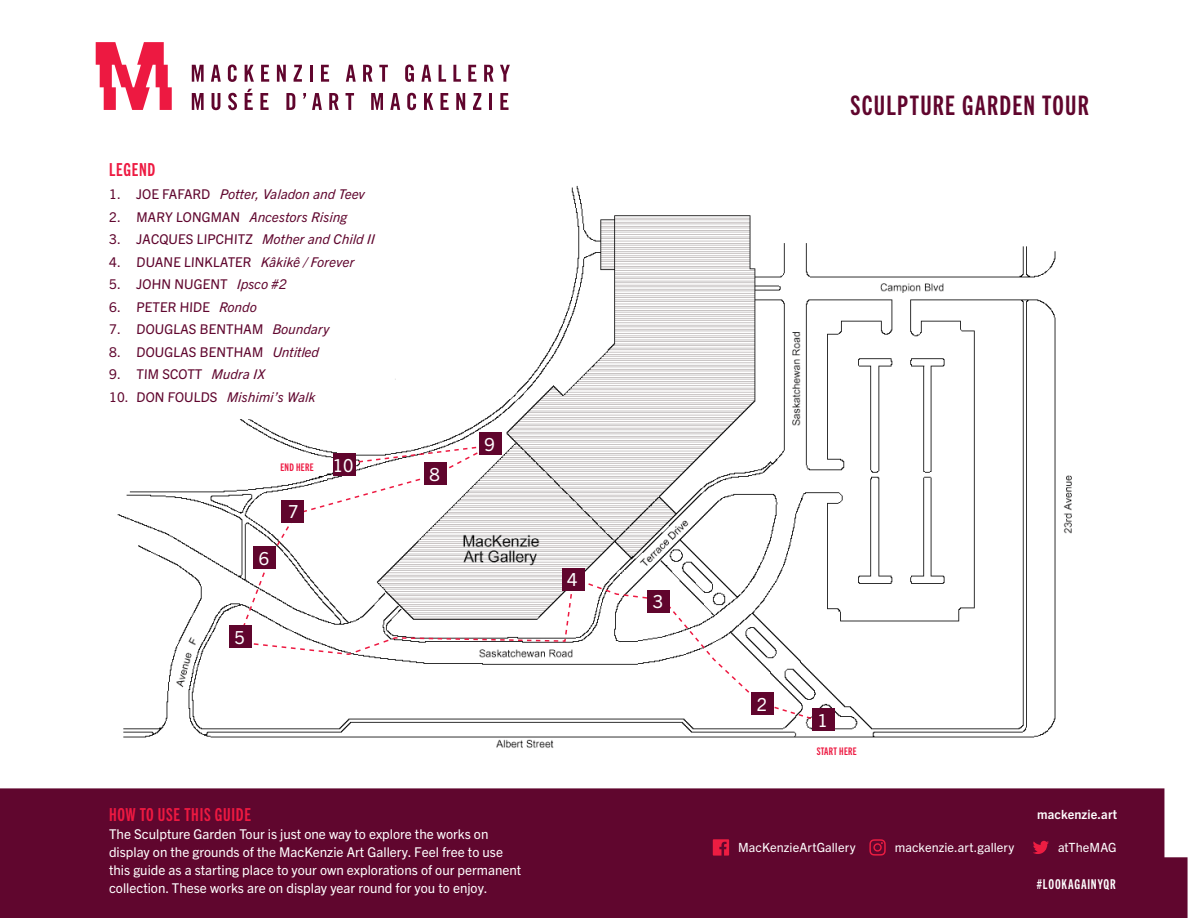
<style>
.page{position:relative;width:1188px;height:918px;background:#fff}
.page>*{position:absolute;margin:0;border:0;box-sizing:border-box;transform-origin:0 0}
.t1{font:27px "Trade Gothic Next LT Pro Bd Cm";letter-spacing:.045em;color:#60052d}
.t2{font:18px "Trade Gothic Next LT Pro Bd Cm";letter-spacing:.04em;color:#ed1941}
.t3{font:18px "Trade Gothic Next LT Pro";color:#fff}
.t4{font:13.65px "Trade Gothic Next LT Pro Bd Cm";letter-spacing:.06em;color:#fff}
.t5{font:13.5px/18px "Trade Gothic Next LT Pro";color:#fff}
.t6{font:13.5px "Trade Gothic Next LT Pro";color:#60062e}
.t7{font:italic 13.5px "Trade Gothic Next LT Pro";letter-spacing:.01em;color:#60062e}
.t8{font:12.75px "Trade Gothic Next LT Pro";letter-spacing:.005em;color:#fff}
.t9{font:700 12.75px "Trade Gothic Next LT Pro";letter-spacing:.01em;color:#fff}
.t10{font:10.5px "Trade Gothic Next LT Pro Bd Cm";letter-spacing:.03em;color:#ed1941}
.s1{font-style:normal}
.s2{font-style:italic}
</style>
<div class="page">
<img style="left:117px;top:185px;width:955px;height:563px">
<div style="left:0;top:788px;width:1188px;height:130px;background:#60062e"></div>
<svg style="left:236px;top:443px;width:591px;height:282px"></svg>
<div style="left:74px;top:307px;width:285px;height:112px;background:#fff"></div>
<div style="left:648px;top:590px;width:22px;height:22px;background:#60052d"></div>
<div style="left:752px;top:692px;width:22px;height:23px;background:#60052d"></div>
<div style="left:812px;top:709px;width:23px;height:22px;background:#60052d"></div>
<div style="left:562px;top:568px;width:22px;height:23px;background:#60052d"></div>
<div style="left:229px;top:626px;width:23px;height:22px;background:#60052d"></div>
<div style="left:254px;top:547px;width:22px;height:22px;background:#60052d"></div>
<div style="left:282px;top:501px;width:22px;height:22px;background:#60052d"></div>
<div style="left:424px;top:463px;width:23px;height:22px;background:#60052d"></div>
<div style="left:479px;top:432px;width:23px;height:23px;background:#60052d"></div>
<div style="left:334px;top:453px;width:22px;height:23px;background:#60052d"></div>
<svg style="left:713px;top:839px;width:16px;height:17px"></svg>
<svg style="left:869px;top:839px;width:17px;height:17px"></svg>
<svg style="left:1033px;top:841px;width:16px;height:13px"></svg>
<svg style="left:192px;top:65px;width:12px;height:17px"></svg>
<svg style="left:211px;top:65px;width:10px;height:17px"></svg>
<svg style="left:228px;top:65px;width:9px;height:17px"></svg>
<svg style="left:245px;top:65px;width:9px;height:17px"></svg>
<svg style="left:261px;top:65px;width:8px;height:17px"></svg>
<svg style="left:277px;top:65px;width:9px;height:17px"></svg>
<svg style="left:294px;top:65px;width:8px;height:17px"></svg>
<hr style="left:310px;top:65px;width:3px;height:17px;background:#60052d">
<svg style="left:321px;top:65px;width:8px;height:17px"></svg>
<svg style="left:346px;top:65px;width:10px;height:17px"></svg>
<svg style="left:363px;top:65px;width:10px;height:17px"></svg>
<svg style="left:379px;top:65px;width:9px;height:17px"></svg>
<svg style="left:405px;top:65px;width:9px;height:17px"></svg>
<svg style="left:421px;top:65px;width:10px;height:17px"></svg>
<svg style="left:439px;top:65px;width:7px;height:17px"></svg>
<svg style="left:453px;top:65px;width:8px;height:17px"></svg>
<svg style="left:468px;top:65px;width:8px;height:17px"></svg>
<svg style="left:484px;top:65px;width:10px;height:17px"></svg>
<svg style="left:500px;top:65px;width:10px;height:17px"></svg>
<svg style="left:192px;top:93px;width:12px;height:17px"></svg>
<svg style="left:212px;top:93px;width:8px;height:17px"></svg>
<svg style="left:228px;top:93px;width:9px;height:17px"></svg>
<svg style="left:245px;top:89px;width:8px;height:21px"></svg>
<svg style="left:260px;top:93px;width:9px;height:17px"></svg>
<svg style="left:286px;top:93px;width:9px;height:17px"></svg>
<svg style="left:303px;top:93px;width:3px;height:6px"></svg>
<svg style="left:312px;top:93px;width:10px;height:17px"></svg>
<svg style="left:329px;top:93px;width:10px;height:17px"></svg>
<svg style="left:346px;top:93px;width:8px;height:17px"></svg>
<svg style="left:371px;top:93px;width:12px;height:17px"></svg>
<svg style="left:390px;top:93px;width:10px;height:17px"></svg>
<svg style="left:407px;top:93px;width:9px;height:17px"></svg>
<svg style="left:424px;top:93px;width:9px;height:17px"></svg>
<svg style="left:441px;top:93px;width:8px;height:17px"></svg>
<svg style="left:456px;top:93px;width:9px;height:17px"></svg>
<svg style="left:473px;top:93px;width:8px;height:17px"></svg>
<hr style="left:489px;top:93px;width:3px;height:17px;background:#60052d">
<svg style="left:500px;top:93px;width:9px;height:17px"></svg>
<svg style="left:96px;top:42px;width:76px;height:68px"></svg>
<h2 class="t2" style="left:109px;top:157px;width:48px">LEGEND</h2>
<p class="t7" style="left:109px;top:185px;width:257px"><span class="s1">1. JOE FAFARD</span> Potter, Valadon and Teev</p>
<p class="t7" style="left:109px;top:207px;width:240px"><span class="s1">2. MARY LONGMAN</span> Ancestors Rising</p>
<p class="t6" style="left:109px;top:230px;width:267px">3. JACQUES LIPCHITZ <span class="s2">Mother and Child II</span></p>
<p class="t6" style="left:109px;top:252px;width:246px">4. DUANE LINKLATER <span class="s2">Kâkikê / Forever</span></p>
<p class="t6" style="left:109px;top:275px;width:180px">5. JOHN NUGENT <span class="s2">Ipsco #2</span></p>
<p class="t6" style="left:109px;top:297px;width:150px">6. PETER HIDE <span class="s2">Rondo</span></p>
<p class="t6" style="left:109px;top:320px;width:221px">7. DOUGLAS BENTHAM <span class="s2">Boundary</span></p>
<p class="t6" style="left:109px;top:342px;width:211px">8. DOUGLAS BENTHAM <span class="s2">Untitled</span></p>
<p class="t6" style="left:109px;top:365px;width:157px">9. TIM SCOTT <span class="s2">Mudra IX</span></p>
<p class="t7" style="left:109px;top:387px;width:207px"><span class="s1">10. DON FOULDS</span> Mishimi’s Walk</p>
<p class="t10" style="left:280px;top:460px;width:35px">END HERE</p>
<h2 class="t3" style="left:259px;top:546px;width:12px">6</h2>
<h2 class="t3" style="left:288px;top:499px;width:12px">7</h2>
<h2 class="t3" style="left:333px;top:452px;width:22px">10</h2>
<h2 class="t3" style="left:234px;top:625px;width:12px">5</h2>
<h2 class="t3" style="left:430px;top:462px;width:12px">8</h2>
<h2 class="t3" style="left:484px;top:431px;width:12px">9</h2>
<h2 class="t3" style="left:567px;top:567px;width:12px">4</h2>
<h2 class="t2" style="left:109px;top:803px;width:143px">HOW TO USE THIS GUIDE</h2>
<p class="t5" style="left:109px;top:824px;width:414px">The Sculpture Garden Tour is just one way to explore the works on display on the grounds of the MacKenzie Art Gallery. Feel free to use this guide as a starting place to your own explorations of our permanent collection. These works are on display year round for you to enjoy.</p>
<h2 class="t3" style="left:653px;top:589px;width:12px">3</h2>
<h1 class="t1" style="left:851px;top:87px;width:240px">SCULPTURE GARDEN TOUR</h1>
<h2 class="t3" style="left:757px;top:691px;width:12px">2</h2>
<h2 class="t3" style="left:817px;top:708px;width:12px">1</h2>
<p class="t10" style="left:817px;top:745px;width:41px">START HERE</p>
<p class="t8" style="left:738px;top:839px;width:119px">MacKenzieArtGallery</p>
<p class="t8" style="left:895px;top:839px;width:121px">mackenzie.art.gallery</p>
<p class="t9" style="left:1037px;top:806px;width:82px">mackenzie.art</p>
<p class="t8" style="left:1058px;top:839px;width:60px">atTheMAG</p>
<p class="t4" style="left:1037px;top:875px;width:80px">#LOOKAGAINYQR</p>
</div>
